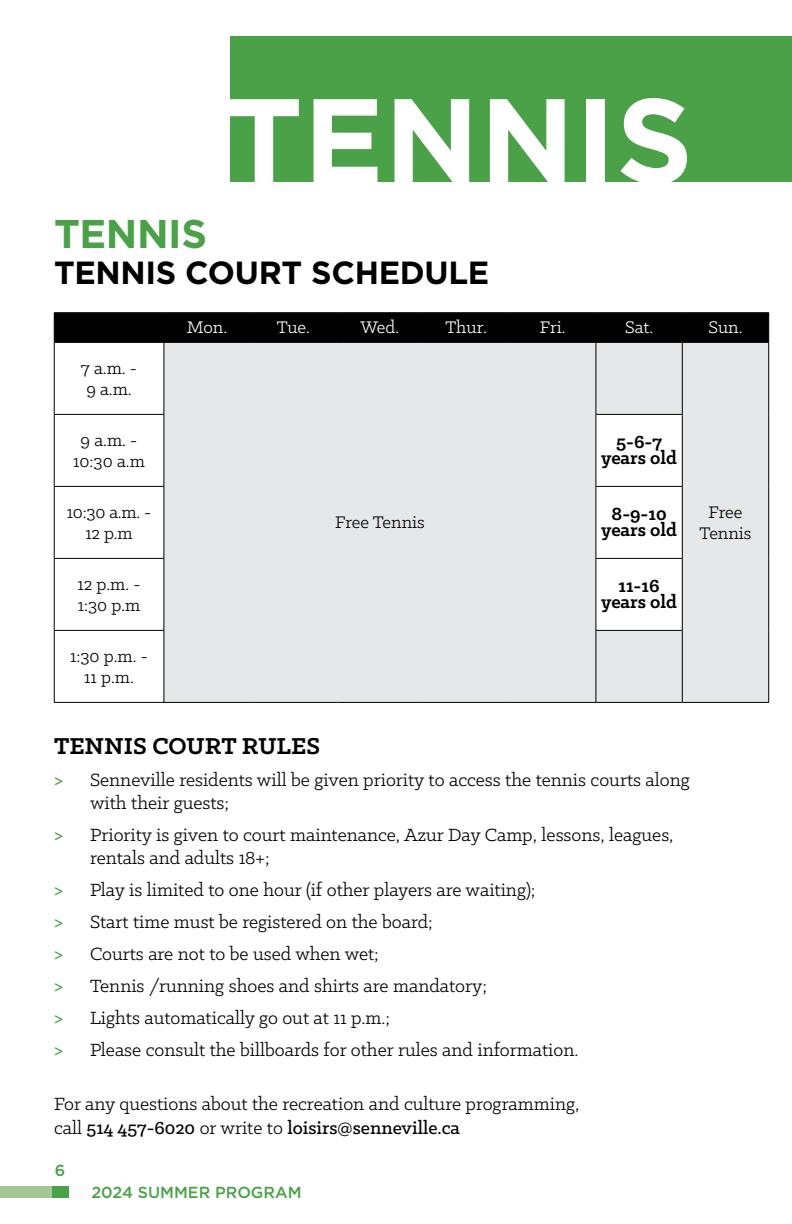
<style>
.page{position:relative;width:792px;height:1224px;background:#fff}
.page>*{position:absolute;margin:0;border:0;box-sizing:border-box;transform-origin:0 0}
.t1{font:700 120px "Gotham";letter-spacing:.005em;color:#fff}
.t2{font:700 40px "Gotham";letter-spacing:-.01em;color:#4aa147}
.t3{font:700 32px "Gotham";letter-spacing:-.01em;color:#000}
.t4{font:700 26px "Klinic Slab";color:#000}
.t5{font:20px/32px "Klinic Slab";color:#000}
.t6{font:700 20px/16px "Klinic Slab";color:#000;text-align:center}
.t7{font:19px/21px "Klinic Slab";color:#000;text-align:center}
.t8{font:19px "Klinic Slab";color:#fff}
.t9{font:500 16px "Gotham";color:#4aa147}
.s1{font-weight:500;color:#4aa147}
.s2{font-weight:500}
</style>
<div class="page">
<div style="left:0;top:1187px;width:52px;height:11px;background:#a5c696"></div>
<div style="left:52px;top:1187px;width:17px;height:11px;background:#4aa147"></div>
<div style="left:230px;top:36px;width:562px;height:145px;background:#4aa147"></div>
<svg style="left:164px;top:343px;width:604px;height:359px;background:#e7e8e9"></svg>
<hr style="left:54px;top:312px;width:110px;height:1px;background:#000">
<hr style="left:164px;top:312px;width:86px;height:1px;background:#000">
<hr style="left:250px;top:312px;width:87px;height:1px;background:#000">
<hr style="left:337px;top:312px;width:86px;height:1px;background:#000">
<hr style="left:423px;top:312px;width:87px;height:1px;background:#000">
<hr style="left:510px;top:312px;width:86px;height:1px;background:#000">
<hr style="left:596px;top:312px;width:86px;height:1px;background:#000">
<hr style="left:682px;top:312px;width:87px;height:1px;background:#000">
<div style="left:54px;top:313px;width:715px;height:29px;background:#000"></div>
<hr style="left:54px;top:342px;width:110px;height:1px;background:#000">
<hr style="left:54px;top:343px;width:1px;height:71px;background:#000">
<hr style="left:54px;top:415px;width:1px;height:71px;background:#000">
<hr style="left:164px;top:342px;width:86px;height:1px;background:#000">
<hr style="left:164px;top:343px;width:1px;height:71px;background:#000">
<hr style="left:250px;top:342px;width:87px;height:1px;background:#000">
<hr style="left:337px;top:342px;width:86px;height:1px;background:#000">
<hr style="left:423px;top:342px;width:87px;height:1px;background:#000">
<hr style="left:510px;top:342px;width:86px;height:1px;background:#000">
<hr style="left:596px;top:342px;width:86px;height:1px;background:#000">
<hr style="left:596px;top:343px;width:1px;height:71px;background:#000">
<hr style="left:682px;top:342px;width:87px;height:1px;background:#000">
<hr style="left:682px;top:343px;width:1px;height:71px;background:#000">
<hr style="left:768px;top:343px;width:1px;height:71px;background:#000">
<hr style="left:164px;top:415px;width:1px;height:71px;background:#000">
<hr style="left:596px;top:415px;width:1px;height:71px;background:#000">
<hr style="left:682px;top:415px;width:1px;height:71px;background:#000">
<hr style="left:768px;top:414px;width:1px;height:72px;background:#000">
<hr style="left:768px;top:486px;width:1px;height:72px;background:#000">
<hr style="left:768px;top:558px;width:1px;height:72px;background:#000">
<hr style="left:768px;top:630px;width:1px;height:72px;background:#000">
<hr style="left:54px;top:414px;width:110px;height:1px;background:#000">
<hr style="left:596px;top:414px;width:87px;height:1px;background:#000">
<hr style="left:54px;top:486px;width:110px;height:1px;background:#000">
<hr style="left:54px;top:487px;width:1px;height:71px;background:#000">
<hr style="left:164px;top:487px;width:1px;height:71px;background:#000">
<hr style="left:596px;top:486px;width:87px;height:1px;background:#000">
<hr style="left:596px;top:487px;width:1px;height:71px;background:#000">
<hr style="left:682px;top:487px;width:1px;height:71px;background:#000">
<hr style="left:54px;top:558px;width:110px;height:1px;background:#000">
<hr style="left:54px;top:559px;width:1px;height:71px;background:#000">
<hr style="left:164px;top:559px;width:1px;height:71px;background:#000">
<hr style="left:596px;top:558px;width:87px;height:1px;background:#000">
<hr style="left:596px;top:559px;width:1px;height:71px;background:#000">
<hr style="left:682px;top:559px;width:1px;height:71px;background:#000">
<hr style="left:54px;top:630px;width:110px;height:1px;background:#000">
<hr style="left:54px;top:631px;width:1px;height:71px;background:#000">
<hr style="left:164px;top:631px;width:1px;height:71px;background:#000">
<hr style="left:596px;top:630px;width:87px;height:1px;background:#000">
<hr style="left:682px;top:631px;width:1px;height:71px;background:#000">
<hr style="left:54px;top:702px;width:110px;height:1px;background:#000">
<hr style="left:164px;top:702px;width:86px;height:1px;background:#000">
<hr style="left:250px;top:702px;width:87px;height:1px;background:#000">
<hr style="left:337px;top:702px;width:86px;height:1px;background:#000">
<hr style="left:423px;top:702px;width:87px;height:1px;background:#000">
<hr style="left:510px;top:702px;width:86px;height:1px;background:#000">
<hr style="left:596px;top:702px;width:86px;height:1px;background:#000">
<hr style="left:682px;top:702px;width:87px;height:1px;background:#000">
<hr style="left:596px;top:631px;width:1px;height:71px;background:#000">
<h1 class="t1" style="left:225px;top:71px;width:469px">TENNIS</h1>
<h2 class="t2" style="left:54px;top:211px;width:154px">TENNIS</h2>
<h3 class="t3" style="left:54px;top:254px;width:437px">TENNIS COURT SCHEDULE</h3>
<p class="t7" style="left:81px;top:357px;width:58px;text-align:left">7 a.m. -<br>9 a.m.</p>
<p class="t8" style="left:187px;top:315px;width:42px">Mon.</p>
<p class="t8" style="left:277px;top:315px;width:35px">Tue.</p>
<p class="t8" style="left:360px;top:315px;width:40px">Wed.</p>
<p class="t8" style="left:446px;top:315px;width:43px">Thur.</p>
<p class="t8" style="left:540px;top:315px;width:27px">Fri.</p>
<p class="t8" style="left:625px;top:315px;width:30px">Sat.</p>
<p class="t8" style="left:708px;top:315px;width:36px">Sun.</p>
<p class="t7" style="left:73px;top:429px;width:73px">9 a.m. -<br>10:30 a.m</p>
<p class="t6" style="left:601px;top:434px;width:77px">5-6-7 years old</p>
<p class="t7" style="left:67px;top:501px;width:86px">10:30 a.m. -<br>12 p.m</p>
<p class="t6" style="left:601px;top:506px;width:77px">8-9-10 years old</p>
<p class="t7" style="left:77px;top:573px;width:65px;text-align:left">12 p.m. -<br>1:30 p.m</p>
<p class="t6" style="left:601px;top:578px;width:77px">11-16 years old</p>
<p class="t7" style="left:70px;top:645px;width:79px">1:30 p.m. -<br>11 p.m.</p>
<p class="t7" style="left:335px;top:511px;width:91px">Free Tennis</p>
<p class="t7" style="left:700px;top:501px;width:53px">Free<br>Tennis</p>
<h3 class="t4" style="left:54px;top:729px;width:268px">TENNIS COURT RULES</h3>
<p class="t5" style="left:90px;top:768px;width:601px;line-height:23px;text-indent:-36px"><span class="s1">&gt;</span> Senneville residents will be given priority to access the tennis courts along with their guests;</p>
<p class="t5" style="left:90px;top:823px;width:585px;line-height:23px;text-indent:-36px"><span class="s1">&gt;</span> Priority is given to court maintenance, Azur Day Camp, lessons, leagues, rentals and adults 18+;</p>
<p class="t5" style="left:54px;top:874px;width:526px"><span class="s1">&gt;</span> Play is limited to one hour (if other players are waiting);<br><span class="s1">&gt;</span> Start time must be registered on the board;<br><span class="s1">&gt;</span> Courts are not to be used when wet;<br><span class="s1">&gt;</span> Tennis /running shoes and shirts are mandatory;<br><span class="s1">&gt;</span> Lights automatically go out at 11 p.m.;<br><span class="s1">&gt;</span> Please consult the billboards for other rules and information.</p>
<p class="t5" style="left:54px;top:1091px;width:527px;line-height:24px">For any questions about the recreation and culture programming, call <span class="s2">514 457-6020</span> or write to <span class="s2">loisirs@senneville.ca</span></p>
<p class="t9" style="left:55px;top:1160px;width:12px">6</p>
<p class="t9" style="left:91px;top:1181px;width:212px">2024 SUMMER PROGRAM</p>
</div>
